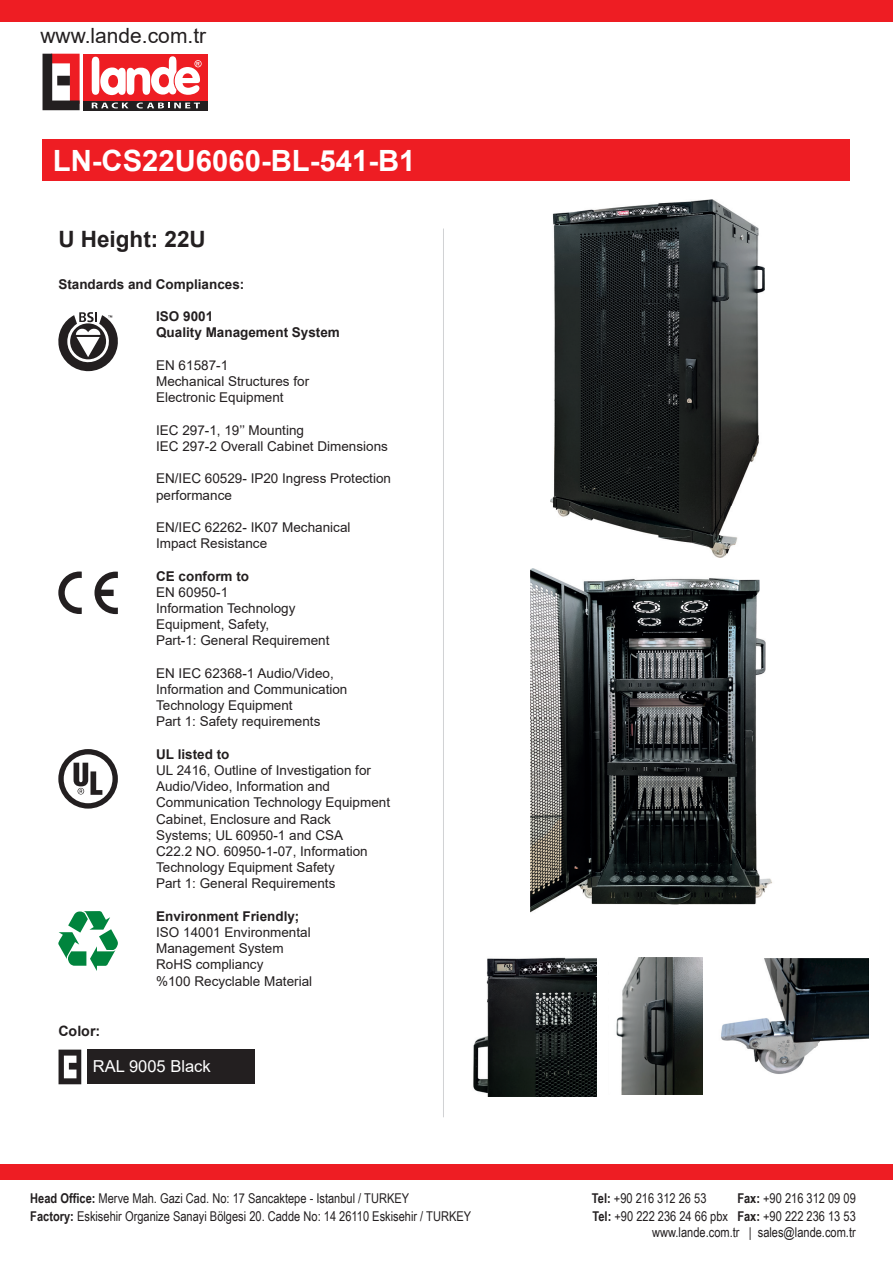
<style>
.page{position:relative;width:893px;height:1263px;background:#fff}
.page>*{position:absolute;margin:0;border:0;box-sizing:border-box;transform-origin:0 0}
.t1{font:700 29.25px "Arial";color:#fff}
.t2{font:700 22.5px "Arial";color:#231f20}
.t3{font:21px "Arial";color:#231f20}
.t4{font:16.5px "Arial";color:#fff}
.t5{font:700 14.25px "Arial";color:#231f20}
.t6{font:13.5px/16.2px "Arial";color:#231f20}
.t7{font:13.5px/18px "Arial Narrow";color:#231f20}
.t8{font:700 13.5px/16.2px "Arial";color:#231f20}
.s1{font-weight:700}
</style>
<div class="page">
<div style="left:43px;top:139px;width:807px;height:42px;background:#ee1d23"></div>
<svg style="left:83px;top:101px;width:124px;height:9px"></svg>
<div style="left:83px;top:54px;width:124px;height:47px;background:#ee1d23"></div>
<svg style="left:43px;top:54px;width:37px;height:56px"></svg>
<div style="left:57px;top:76px;width:13px;height:9px;background:#231f20"></div>
<svg style="left:92px;top:103px;width:36px;height:5px"></svg>
<svg style="left:137px;top:103px;width:63px;height:5px"></svg>
<svg style="left:92px;top:56px;width:110px;height:39px"></svg>
<div style="left:0;top:0;width:893px;height:21px;background:#ee1d23"></div>
<div style="left:0;top:1164px;width:893px;height:15px;background:#ee1d23"></div>
<hr style="left:443px;top:229px;width:1px;height:888px;background:#d1d2d4">
<svg style="left:58px;top:749px;width:60px;height:60px"></svg>
<svg style="left:58px;top:911px;width:60px;height:60px"></svg>
<svg style="left:58px;top:571px;width:24px;height:43px"></svg>
<svg style="left:94px;top:572px;width:24px;height:42px"></svg>
<svg style="left:58px;top:312px;width:60px;height:60px"></svg>
<div style="left:88px;top:1049px;width:167px;height:35px;background:#231f20"></div>
<svg style="left:59px;top:1049px;width:22px;height:35px"></svg>
<img style="left:550px;top:199px;width:214px;height:358px">
<img style="left:530px;top:568px;width:242px;height:345px">
<img style="left:473px;top:957px;width:124px;height:139px">
<img style="left:721px;top:958px;width:148px;height:116px">
<img style="left:616px;top:958px;width:86px;height:136px">
<h3 class="t3" style="left:40px;top:21px;width:167px">www.lande.com.tr</h3>
<h1 class="t1" style="left:53px;top:140px;width:364px">LN-CS22U6060-BL-541-B1</h1>
<h2 class="t2" style="left:58px;top:223px;width:149px">U Height: 22U</h2>
<p class="t8" style="left:58px;top:276px;width:188px">Standards and Compliances:</p>
<p class="t8" style="left:156px;top:309px;width:185px">ISO 9001<br>Quality Management System</p>
<p class="t6" style="left:156px;top:357px;width:155px">EN 61587-1<br>Mechanical Structures for<br>Electronic Equipment</p>
<p class="t6" style="left:156px;top:422px;width:233px">IEC 297-1, 19’’ Mounting<br>IEC 297-2 Overall Cabinet Dimensions</p>
<p class="t6" style="left:156px;top:470px;width:236px">EN/IEC 60529- IP20 Ingress Protection performance</p>
<p class="t6" style="left:156px;top:519px;width:196px">EN/IEC 62262- IK07 Mechanical<br>Impact Resistance</p>
<p class="t8" style="left:156px;top:568px;width:95px">CE conform to</p>
<p class="t6" style="left:156px;top:584px;width:175px">EN 60950-1<br>Information Technology<br>Equipment, Safety,<br>Part-1: General Requirement</p>
<p class="t6" style="left:156px;top:665px;width:193px">EN IEC 62368-1 Audio/Video,<br>Information and Communication<br>Technology Equipment<br>Part 1: Safety requirements</p>
<p class="t8" style="left:156px;top:746px;width:75px">UL listed to</p>
<p class="t6" style="left:156px;top:762px;width:235px">UL 2416, Outline of Investigation for<br>Audio/Video, Information and<br>Communication Technology Equipment<br>Cabinet, Enclosure and Rack<br>Systems; UL 60950-1 and CSA<br>C22.2 NO. 60950-1-07, Information<br>Technology Equipment Safety<br>Part 1: General Requirements</p>
<p class="t8" style="left:156px;top:908px;width:145px">Environment Friendly;</p>
<p class="t6" style="left:156px;top:924px;width:158px">ISO 14001 Environmental<br>Management System<br>RoHS compliancy<br>%100 Recyclable Material</p>
<p class="t5" style="left:58px;top:1021px;width:43px">Color:</p>
<p class="t4" style="left:93px;top:1055px;width:119px">RAL 9005 Black</p>
<p class="t7" style="left:30px;top:1189px;width:442px"><span class="s1">Head Office:</span> Merve Mah. Gazi Cad. No: 17 Sancaktepe - Istanbul / TURKEY<br><span class="s1">Factory:</span> Eskisehir Organize Sanayi Bölgesi 20. Cadde No: 14 26110 Eskisehir / TURKEY</p>
<p class="t7" style="left:592px;top:1188px;width:116px"><span class="s1">Tel:</span> +90 216 312 26 53</p>
<p class="t7" style="left:592px;top:1188px;width:265px;text-align:right"><span class="s1">Fax:</span> +90 216 312 09 09<br><span class="s1">Tel:</span> +90 222 236 24 66 pbx <span class="s1">Fax:</span> +90 222 236 13 53</p>
<p class="t7" style="left:652px;top:1222px;width:205px">www.lande.com.tr | sales@lande.com.tr</p>
</div>
